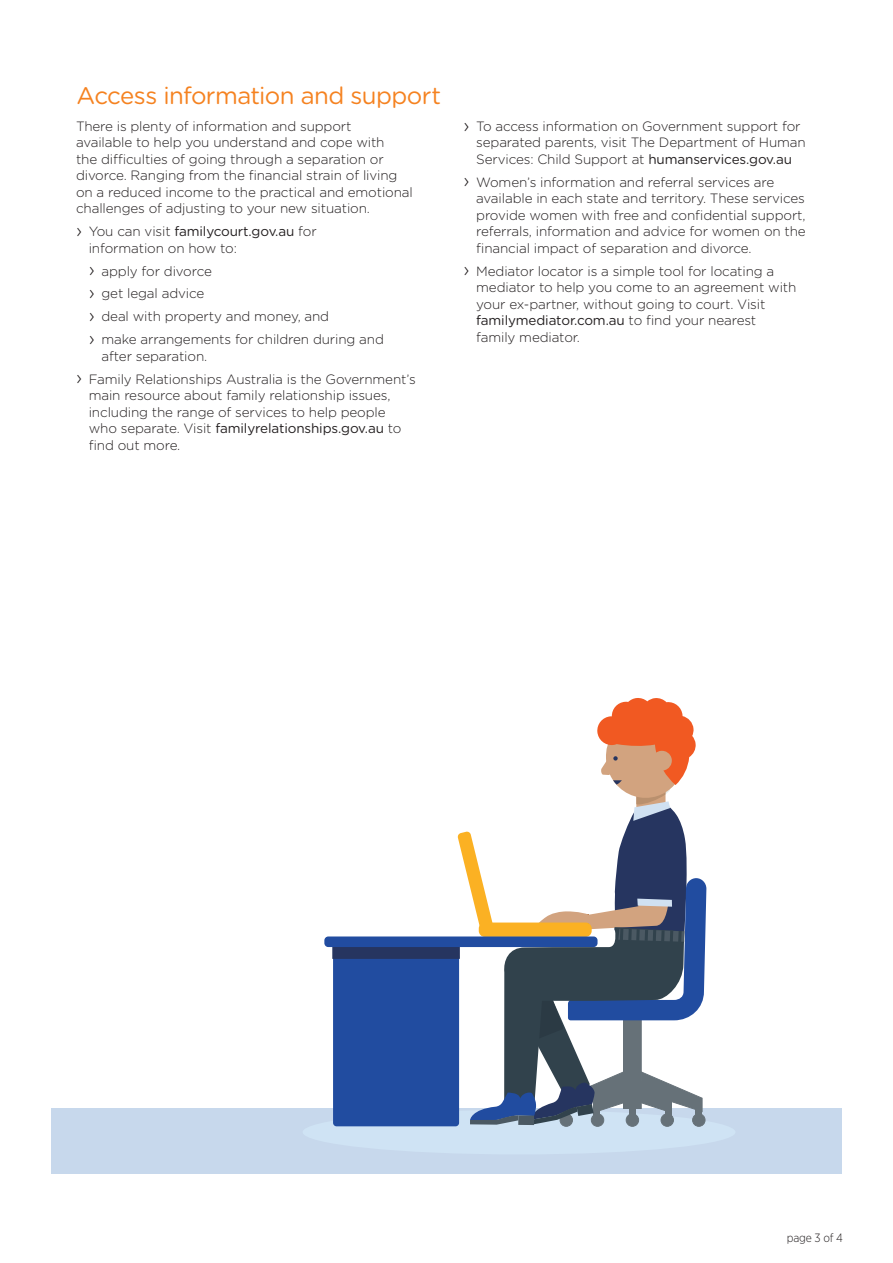
<style>
.page{position:relative;width:893px;height:1263px;background:#fff}
.page>*{position:absolute;margin:0;border:0;box-sizing:border-box;transform-origin:0 0}
.t1{font:24px "Gotham Rounded";letter-spacing:-.025em;color:#f58220}
.t2{font:300 13.5px/16.5px "Gotham Rounded";letter-spacing:-.01em;color:#231f20}
.t3{font:300 12px "Gotham Narrow";letter-spacing:-.01em;color:#231f20}
.s1{font-size:19.5px}
.s2{font-weight:400}
</style>
<div class="page">
<div style="left:51px;top:1108px;width:791px;height:66px;background:#c7d8ec"></div>
<div style="left:303px;top:1110px;width:432px;height:44px;background:#cfe3f4;border-radius:50%"></div>
<div style="left:333px;top:953px;width:126px;height:173px;background:#214ca0;border-radius:4px"></div>
<div style="left:332px;top:945px;width:128px;height:14px;background:#263560"></div>
<div style="left:324px;top:936px;width:273px;height:11px;background:#214ca0;border-radius:4px"></div>
<svg style="left:457px;top:698px;width:249px;height:429px"></svg>
<h1 class="t1" style="left:77px;top:79px;width:366px">Access information and support</h1>
<p class="t2" style="left:76px;top:117px;width:338px">There is plenty of information and support<br>available to help you understand and cope with<br>the difficulties of going through a separation or divorce. Ranging from the financial strain of living on a reduced income to the practical and emotional challenges of adjusting to your new situation.</p>
<p class="t2" style="left:89px;top:223px;width:229px;text-indent:-13px"><span class="s1">›</span> You can visit <span class="s2">familycourt.gov.au</span> for information on how to:</p>
<p class="t2" style="left:89px;top:259px;width:297px;line-height:23px"><span class="s1">›</span> apply for divorce<br><span class="s1">›</span> get legal advice<br><span class="s1">›</span> deal with property and money, and<br><span class="s1">›</span> make arrangements for children during and</p>
<p class="t2" style="left:76px;top:344px;width:341px;line-height:23px;text-indent:26px">after separation.<br><span class="s1">›</span> Family Relationships Australia is the Government’s</p>
<p class="t2" style="left:89px;top:386px;width:314px">main resource about family relationship issues, including the range of services to help people who separate. Visit <span class="s2">familyrelationships.gov.au</span> to find out more.</p>
<p class="t2" style="left:476px;top:117px;width:331px;text-indent:-13px"><span class="s1">›</span> To access information on Government support for separated parents, visit The Department of Human<br>Services: Child Support at <span class="s2">humanservices.gov.au</span></p>
<p class="t2" style="left:476px;top:173px;width:331px;text-indent:-13px"><span class="s1">›</span> Women’s information and referral services are available in each state and territory. These services provide women with free and confidential support, referrals, information and advice for women on the financial impact of separation and divorce.</p>
<p class="t2" style="left:476px;top:262px;width:322px;text-indent:-13px"><span class="s1">›</span> Mediator locator is a simple tool for locating a mediator to help you come to an agreement with your ex-partner, without going to court. Visit <span class="s2">familymediator.com.au</span> to find your nearest family mediator.</p>
<p class="t3" style="left:787px;top:1230px;width:58px">page 3 of 4</p>
</div>
